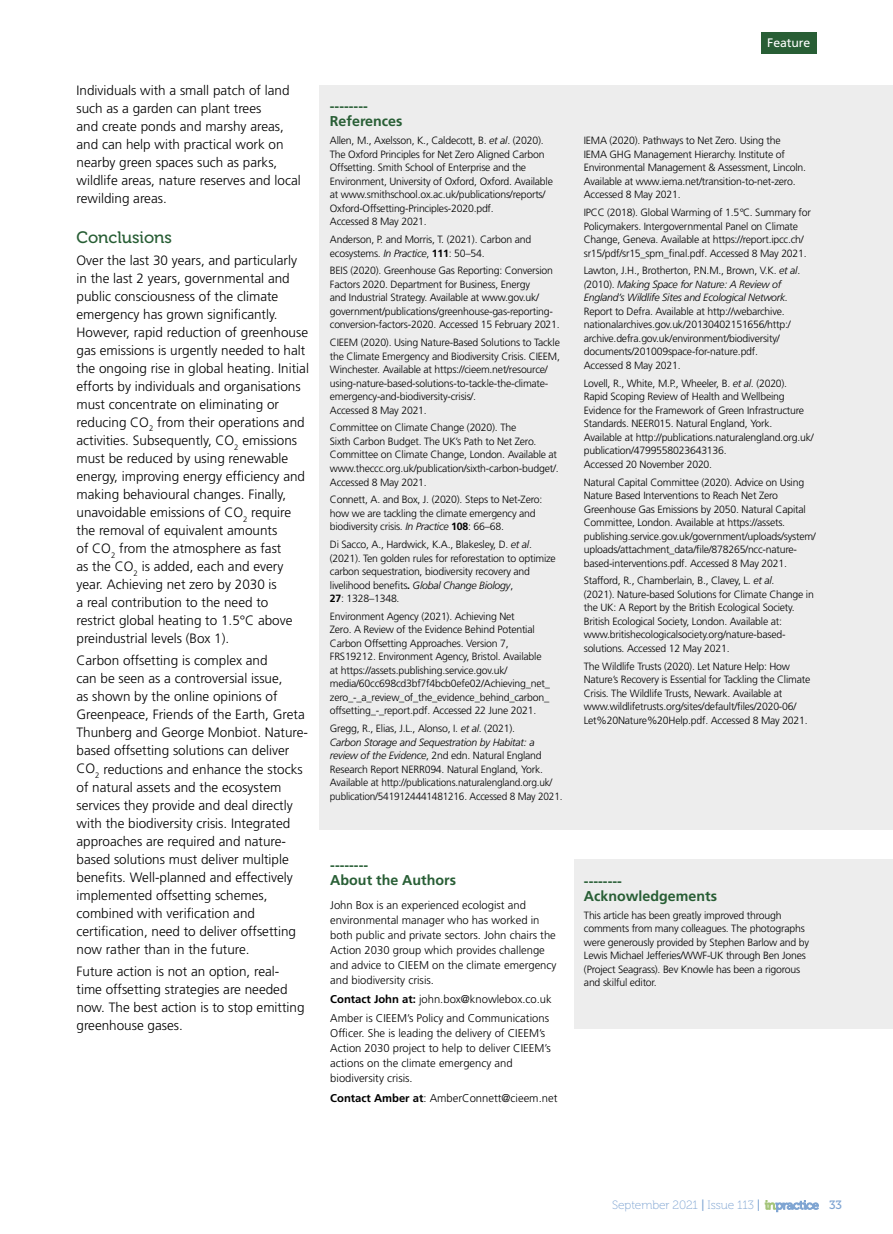
<style>
.page{position:relative;width:893px;height:1234px;background:#fff}
.page>*{position:absolute;margin:0;border:0;box-sizing:border-box;transform-origin:0 0}
.t1{font:16.5px "Museo 500";color:#285e35}
.t2{font:700 14.25px/15px "Frutiger LT Std";color:#285e35}
.t3{font:300 13.5px/18px "Frutiger LT Std";color:#000}
.t4{font:12.3px "Frutiger LT Std";letter-spacing:-.01em;color:#fff}
.t5{font:12px "Museo 100";letter-spacing:-.01em;color:#7ea4d2}
.t6{font:12px "Museo 500";color:#7ea4d2}
.t7{font:300 11.25px/15px "Frutiger LT Std";color:#000}
.t8{font:300 10.5px/13.5px "Frutiger LT Std";letter-spacing:-.02em;color:#000}
.t9{font:italic 300 10.5px/13.5px "Frutiger LT Std";letter-spacing:-.02em;color:#000}
.s1{font-style:italic}
.s2{font-weight:700}
.s3{font-style:normal}
.s4{font-family:"Museo 500"}
</style>
<div class="page">
<div style="left:761px;top:32px;width:55px;height:21px;background:#285e35"></div>
<div style="left:320px;top:85px;width:573px;height:744px;background:#ededed"></div>
<div style="left:574px;top:859px;width:319px;height:169px;background:#ededed"></div>
<svg style="left:765px;top:1200px;width:54px;height:11px"></svg>
<p class="t3" style="left:77px;top:82px;width:226px">Individuals with a small patch of land such as a garden can plant trees<br>and create ponds and marshy areas, and can help with practical work on nearby green spaces such as parks, wildlife areas, nature reserves and local rewilding areas.</p>
<h1 class="t1" style="left:77px;top:228px;width:97px">Conclusions</h1>
<p class="t3" style="left:77px;top:251px;width:234px">Over the last 30 years, and particularly in the last 2 years, governmental and public consciousness of the climate emergency has grown significantly.<br>However, rapid reduction of greenhouse gas emissions is urgently needed to halt the ongoing rise in global heating. Initial efforts by individuals and organisations must concentrate on eliminating or reducing CO<sub>2</sub> from their operations and activities. Subsequently, CO<sub>2</sub> emissions must be reduced by using renewable energy, improving energy efficiency and making behavioural changes. Finally, unavoidable emissions of CO<sub>2</sub> require the removal of equivalent amounts<br>of CO<sub>2</sub> from the atmosphere as fast<br>as the CO<sub>2</sub> is added, each and every year. Achieving net zero by 2030 is<br>a real contribution to the need to restrict global heating to 1.5°C above preindustrial levels (Box 1).</p>
<p class="t3" style="left:77px;top:651px;width:233px">Carbon offsetting is complex and<br>can be seen as a controversial issue,<br>as shown by the online opinions of Greenpeace, Friends of the Earth, Greta Thunberg and George Monbiot. Nature&shy;based offsetting solutions can deliver CO<sub>2</sub> reductions and enhance the stocks of natural assets and the ecosystem services they provide and deal directly with the biodiversity crisis. Integrated approaches are required and nature&shy;based solutions must deliver multiple benefits. Well-planned and effectively implemented offsetting schemes, combined with verification and certification, need to deliver offsetting now rather than in the future.</p>
<p class="t3" style="left:77px;top:962px;width:230px">Future action is not an option, real&shy;time offsetting strategies are needed now. The best action is to stop emitting greenhouse gases.</p>
<h2 class="t2" style="left:330px;top:99px;width:74px">--------<br>References</h2>
<p class="t8" style="left:330px;top:134px;width:225px">Allen, M., Axelsson, K., Caldecott, B. <span class="s1">et al</span>. (2020).<br>The Oxford Principles for Net Zero Aligned Carbon Offsetting. Smith School of Enterprise and the Environment, University of Oxford, Oxford. Available at www.smithschool.ox.ac.uk/publications/reports/ Oxford-Offsetting-Principles-2020.pdf.<br>Accessed 8 May 2021.</p>
<p class="t8" style="left:330px;top:233px;width:203px">Anderson, P. and Morris, T. (2021). Carbon and ecosystems. <span class="s1">In Practice</span>, <span class="s2">111</span>: 50–54.</p>
<p class="t8" style="left:330px;top:264px;width:231px">BEIS (2020). Greenhouse Gas Reporting: Conversion Factors 2020. Department for Business, Energy<br>and Industrial Strategy. Available at www.gov.uk/ government/publications/greenhouse-gas-reporting&shy;conversion-factors-2020. Accessed 15 February 2021.</p>
<p class="t8" style="left:330px;top:336px;width:232px">CIEEM (2020). Using Nature-Based Solutions to Tackle the Climate Emergency and Biodiversity Crisis. CIEEM, Winchester. Available at https://cieem.net/resource/ using-nature-based-solutions-to-tackle-the-climate&shy;emergency-and-biodiversity-crisis/.<br>Accessed 8 May 2021.</p>
<p class="t8" style="left:330px;top:421px;width:230px">Committee on Climate Change (2020). The<br>Sixth Carbon Budget. The UK’s Path to Net Zero.<br>Committee on Climate Change, London. Available at www.theccc.org.uk/publication/sixth-carbon-budget/.<br>Accessed 8 May 2021.</p>
<p class="t8" style="left:330px;top:493px;width:214px">Connett, A. and Box, J. (2020). Steps to Net-Zero: how we are tackling the climate emergency and biodiversity crisis. <span class="s1">In Practice</span> <span class="s2">108</span>: 66–68.</p>
<p class="t8" style="left:330px;top:537px;width:227px">Di Sacco, A., Hardwick, K.A., Blakesley, D. <span class="s1">et al</span>. (2021). Ten golden rules for reforestation to optimize carbon sequestration, biodiversity recovery and livelihood benefits<span class="s2">.</span> <span class="s1">Global Change Biology</span>,<br><span class="s2">27</span>: 1328–1348.</p>
<p class="t8" style="left:330px;top:609px;width:222px">Environment Agency (2021). Achieving Net<br>Zero. A Review of the Evidence Behind Potential Carbon Offsetting Approaches. Version 7, FRS19212. Environment Agency, Bristol. Available at https://assets.publishing.service.gov.uk/ media/60cc698cd3bf7f4bcb0efe02/Achieving_net_ zero_-_a_review_of_the_evidence_behind_carbon_ offsetting_-_report.pdf. Accessed 22 June 2021.</p>
<p class="t8" style="left:330px;top:721px;width:234px">Gregg, R., Elias, J.L., Alonso, I. <span class="s1">et al</span>. (2021).<br><span class="s1">Carbon Storage and Sequestration by Habitat: a review of the Evidence</span>, 2nd edn. Natural England Research Report NERR094. Natural England, York.<br>Available at http://publications.naturalengland.org.uk/ publication/5419124441481216. Accessed 8 May 2021.</p>
<h2 class="t2" style="left:330px;top:857px;width:127px">--------<br>About the Authors</h2>
<p class="t7" style="left:330px;top:897px;width:228px">John Box is an experienced ecologist and environmental manager who has worked in both public and private sectors. John chairs the Action 2030 group which provides challenge and advice to CIEEM on the climate emergency and biodiversity crisis.</p>
<p class="t7" style="left:330px;top:989px;width:223px;line-height:19.2px"><span class="s2">Contact John at:</span> john.box@knowlebox.co.uk<br>Amber is CIEEM’s Policy and Communications</p>
<p class="t7" style="left:330px;top:1025px;width:222px">Officer. She is leading the delivery of CIEEM’s Action 2030 project to help to deliver CIEEM’s actions on the climate emergency and biodiversity crisis.</p>
<p class="t7" style="left:330px;top:1090px;width:229px"><span class="s2">Contact Amber at</span>: AmberConnett@cieem.net</p>
<p class="t4" style="left:767px;top:35px;width:45px">Feature</p>
<p class="t8" style="left:584px;top:134px;width:224px">IEMA (2020). Pathways to Net Zero. Using the IEMA GHG Management Hierarchy. Institute of Environmental Management &amp; Assessment, Lincoln.<br>Available at www.iema.net/transition-to-net-zero.<br>Accessed 8 May 2021.</p>
<p class="t8" style="left:584px;top:206px;width:229px">IPCC (2018). Global Warming of 1.5<span class="s1">°</span>C. Summary for Policymakers. Intergovernmental Panel on Climate Change, Geneva. Available at https://report.ipcc.ch/ sr15/pdf/sr15_spm_final.pdf. Accessed 8 May 2021.</p>
<p class="t9" style="left:584px;top:264px;width:218px"><span class="s3">Lawton, J.H., Brotherton, P.N.M., Brown, V.K.</span> et al<span class="s3">. </span>(<span class="s3">2010).</span> Making Space for Nature: A Review of<br>England’s Wildlife Sites and Ecological Network.</p>
<p class="t8" style="left:584px;top:304px;width:208px">Report to Defra. Available at http://webarchive. nationalarchives.gov.uk/20130402151656/http:/ archive.defra.gov.uk/environment/biodiversity/ documents/201009space-for-nature.pdf.<br>Accessed 8 May 2021.</p>
<p class="t8" style="left:584px;top:376px;width:232px">Lovell, R., White, M.P., Wheeler, B. <span class="s1">et al</span>. (2020).<br>Rapid Scoping Review of Health and Wellbeing Evidence for the Framework of Green Infrastructure Standards. NEER015. Natural England, York.<br>Available at http://publications.naturalengland.org.uk/ publication/4799558023643136.<br>Accessed 20 November 2020.</p>
<p class="t8" style="left:584px;top:475px;width:233px">Natural Capital Committee (2020). Advice on Using Nature Based Interventions to Reach Net Zero Greenhouse Gas Emissions by 2050. Natural Capital Committee, London. Available at https://assets. publishing.service.gov.uk/government/uploads/system/ uploads/attachment_data/file/878265/ncc-nature&shy;based-interventions.pdf. Accessed 8 May 2021.</p>
<p class="t8" style="left:584px;top:574px;width:232px">Stafford, R., Chamberlain, B., Clavey, L. <span class="s1">et al</span>.<br>(2021). Nature-based Solutions for Climate Change in the UK: A Report by the British Ecological Society.<br>British Ecological Society, London. Available at: www.britishecologicalsociety.org/nature-based&shy;solutions. Accessed 12 May 2021.</p>
<p class="t8" style="left:584px;top:659px;width:228px">The Wildlife Trusts (2020). Let Nature Help: How Nature’s Recovery is Essential for Tackling the Climate Crisis. The Wildlife Trusts, Newark. Available at www.wildlifetrusts.org/sites/default/files/2020-06/ Let%20Nature%20Help.pdf. Accessed 8 May 2021.</p>
<h2 class="t2" style="left:584px;top:873px;width:135px">--------<br>Acknowledgements</h2>
<p class="t8" style="left:584px;top:908px;width:227px">This article has been greatly improved through comments from many colleagues. The photographs were generously provided by Stephen Barlow and by Lewis Michael Jefferies/WWF-UK through Ben Jones (Project Seagrass). Bev Knowle has been a rigorous and skilful editor.</p>
<p class="t5" style="left:612px;top:1198px;width:150px">September 2021 <span class="s4">|</span> Issue 113 <span class="s4">|</span></p>
<p class="t6" style="left:829px;top:1197px;width:14px">33</p>
</div>
